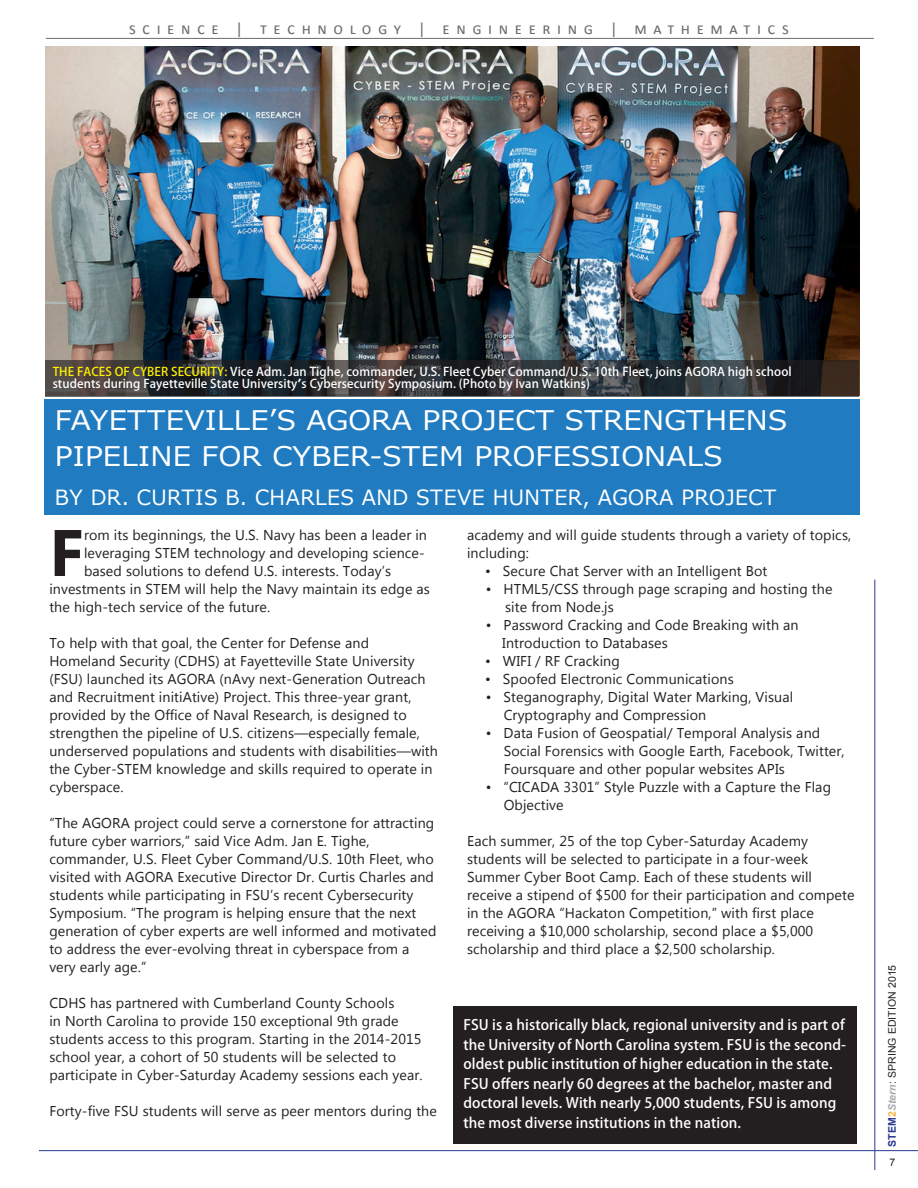
<style>
.page{position:relative;width:918px;height:1188px;background:#fff}
.page>*{position:absolute;margin:0;border:0;box-sizing:border-box;transform-origin:0 0}
.t1{font:700 65.7px "Lao UI";color:#231f20}
.t2{font:27px/36px "Meiryo UI";letter-spacing:.005em;color:#fff;scale:1.1 1}
.t3{font:21px "Meiryo UI";letter-spacing:.02em;color:#fff}
.t4{font:16.5px "Calibri";letter-spacing:.4em;color:#6c6d70}
.t5{font:14.25px/18px "Lao UI";letter-spacing:.005em;color:#231f20}
.t6{font:700 14.25px/19.5px "Adobe Fan Heiti Std";letter-spacing:.005em;color:#fff}
.t7{font:700 12px/12px "Adobe Fan Heiti Std";letter-spacing:.005em;color:#fff}
.t8{font:10.5px "Arial";letter-spacing:.005em;color:#231f20}
.s1{color:#fff101}
.s2{font-family:"Verdana"}
.s3{font-weight:700;color:#283890}
.s4{font-weight:700;color:#fbb03f}
.s5{font-weight:700;font-style:italic;color:#a8a9ad}
</style>
<div class="page">
<hr style="left:46px;top:38px;width:828px;height:1px;background:#6c6d70">
<hr style="left:874px;top:580px;width:1px;height:590px;background:#283890">
<hr style="left:39px;top:1150px;width:879px;height:1px;background:#283890">
<div style="left:44px;top:399px;width:816px;height:115px;background:#207bc0"></div>
<div style="left:453px;top:1006px;width:404px;height:137px;background:#231f20"></div>
<img style="left:45px;top:47px;width:814px;height:349px">
<svg style="left:45px;top:360px;width:813px;height:36px;background:#313234"></svg>
<p class="t4" style="left:129px;top:18px;width:661px">science | technology | engineering | mathematics</p>
<p class="t7" style="left:53px;top:366px;width:741px"><span class="s1">THE FACES OF CYBER SECURITY:</span> Vice Adm. Jan Tighe, commander, U.S. Fleet Cyber Command/U.S. 10th Fleet, joins AGORA high school students during Fayetteville State University<span class="s2">’</span>s Cybersecurity Symposium. (Photo by Ivan Watkins)</p>
<h2 class="t2" style="left:55px;top:404px;width:667px">FAYETTEVILLE’S AGORA PROJECT STRENGTHENS<br>PIPELINE</h2>
<h2 class="t2" style="left:202px;top:440px;width:19px">FOR</h2>
<h2 class="t2" style="left:272px;top:440px;width:119px">CYBER-STEM</h2>
<h2 class="t2" style="left:474px;top:440px;width:35px">PROFESSIONALS</h2>
<h3 class="t3" style="left:55px;top:483px;width:723px">by dR. CURTIS B. CHARLES AND STEVE HUNTER, AGORA PROJECT</h3>
<h1 class="t1" style="left:49px;top:509px;width:36px">F</h1>
<p class="t5" style="left:84px;top:525px;width:345px">rom its beginnings, the U.S. Navy has been a leader in</p>
<p class="t5" style="left:84px;top:543px;width:342px">leveraging STEM technology and developing science-</p>
<p class="t5" style="left:84px;top:561px;width:309px">based solutions to defend U.S. interests. Today’s</p>
<p class="t5" style="left:49px;top:579px;width:382px">investments in STEM will help the Navy maintain its edge as</p>
<p class="t5" style="left:49px;top:597px;width:222px">the high-tech service of the future.</p>
<p class="t5" style="left:49px;top:633px;width:390px">To help with that goal, the Center for Defense and Homeland Security (CDHS) at Fayetteville State University (FSU) launched its AGORA (nAvy next-Generation Outreach and Recruitment initiAtive) Project. This three-year grant, provided by the Office of Naval Research, is designed to strengthen the pipeline of U.S. citizens—especially female, underserved populations and students with disabilities—with the Cyber-STEM knowledge and skills required to operate in cyberspace.</p>
<p class="t5" style="left:49px;top:813px;width:389px">“The AGORA project could serve a cornerstone for attracting future cyber warriors,” said Vice Adm. Jan E. Tighe, commander, U.S. Fleet Cyber Command/U.S. 10th Fleet, who visited with AGORA Executive Director Dr. Curtis Charles and students while participating in FSU’s recent Cybersecurity Symposium. “The program is helping ensure that the next generation of cyber experts are well informed and motivated to address the ever-evolving threat in cyberspace from a very early age.”</p>
<p class="t5" style="left:49px;top:993px;width:375px">CDHS has partnered with Cumberland County Schools<br>in North Carolina to provide 150 exceptional 9th grade students access to this program. Starting in the 2014-2015 school year, a cohort of 50 students will be selected to participate in Cyber-Saturday Academy sessions each year.</p>
<p class="t5" style="left:49px;top:1101px;width:389px">Forty-five FSU students will serve as peer mentors during the</p>
<p class="t5" style="left:467px;top:525px;width:386px">academy and will guide students through a variety of topics, including:</p>
<p class="t5" style="left:485px;top:561px;width:284px">• Secure Chat Server with an Intelligent Bot</p>
<p class="t5" style="left:505px;top:579px;width:329px;text-indent:-19px">• HTML5/CSS through page scraping and hosting the site from Node.js</p>
<p class="t5" style="left:502px;top:615px;width:298px;text-indent:-17px">• Password Cracking and Code Breaking with an<br>Introduction to Databases</p>
<p class="t5" style="left:485px;top:651px;width:136px">• WIFI / RF Cracking</p>
<p class="t5" style="left:485px;top:669px;width:250px">• Spoofed Electronic Communications</p>
<p class="t5" style="left:504px;top:687px;width:291px;text-indent:-18px">• Steganography, Digital Water Marking, Visual<br>Cryptography and Compression</p>
<p class="t5" style="left:504px;top:723px;width:342px;text-indent:-18px">• Data Fusion of Geospatial/ Temporal Analysis and<br>Social Forensics with Google Earth, Facebook, Twitter,<br>Foursquare and other popular websites APIs</p>
<p class="t5" style="left:504px;top:777px;width:329px;text-indent:-18px">• “CICADA 3301” Style Puzzle with a Capture the Flag<br>Objective</p>
<p class="t5" style="left:467px;top:831px;width:389px">Each summer, 25 of the top Cyber-Saturday Academy students will be selected to participate in a four-week Summer Cyber Boot Camp. Each of these students will receive a stipend of $500 for their participation and compete in the AGORA “Hackaton Competition,” with first place receiving a $10,000 scholarship, second place a $5,000 scholarship and third place a $2,500 scholarship.</p>
<p class="t6" style="left:463px;top:1016px;width:384px">FSU is a historically black, regional university and is part of the University of North Carolina system. FSU is the second&shy;oldest public institution of higher education in the state.<br>FSU offers nearly 60 degrees at the bachelor, master and doctoral levels. With nearly 5,000 students, FSU is among the most diverse institutions in the nation.</p>
<p class="t8" style="left:885px;top:1147px;width:183px;rotate:-90deg"><span class="s3">STEM</span><span class="s4">2</span><span class="s5">Stern</span>: SPRING EDITION 2015</p>
<p class="t8" style="left:889px;top:1155px;width:7px">7</p>
</div>
